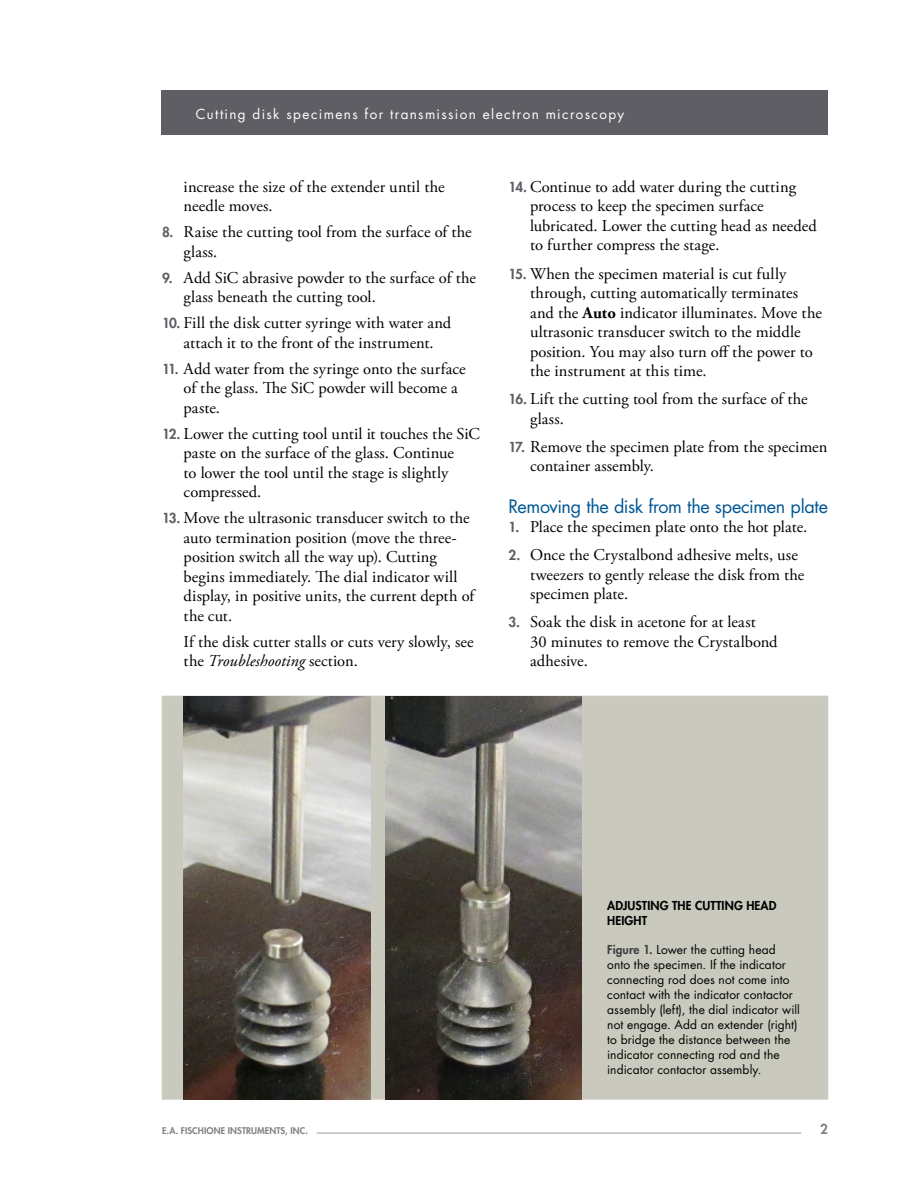
<style>
.page{position:relative;width:918px;height:1188px;background:#fff}
.page>*{position:absolute;margin:0;border:0;box-sizing:border-box;transform-origin:0 0}
.Head_1{font:18px "Futura Std";letter-spacing:-.02em;color:#005695}
.Numbered_graph{font:16.5px/19.5px "Adobe Garamond Pro";letter-spacing:.005em;color:#000}
.Running_Header__Book{font:13.5px "Futura Std";letter-spacing:.105em;color:#fff}
.t1{font:800 13.5px "Futura Std";color:#808285}
.Callout_Box_Text_Bla{font:12px/15px "Futura Std";letter-spacing:.01em;color:#000}
.Callout_Box_Text_Bla-2{font:800 12px/15px "Futura Std";letter-spacing:.01em;color:#000}
.t2{font:800 9px "Futura Std";letter-spacing:.015em;color:#808285}
.s1{font-family:"Futura Std";font-weight:800;font-size:13.5px;color:#5f5e65}
.s2{font-style:italic}
.s3{font-weight:700}
.s4{font-weight:800;color:#414042}
</style>
<div class="page">
<hr style="left:317px;top:1132px;width:484px;height:2px;background:#bcbec0">
<div style="left:162px;top:90px;width:666px;height:45px;background:#5f5e65"></div>
<div style="left:162px;top:696px;width:666px;height:403px;background:#cac9be"></div>
<img style="left:184px;top:696px;width:186px;height:403px">
<img style="left:386px;top:696px;width:196px;height:403px">
<p class="Running_Header__Book" style="left:196px;top:106px;width:430px">Cutting disk specimens for transmission electron microscopy</p>
<p class="Numbered_graph" style="left:184px;top:178px;width:263px">increase the size of the extender until the needle moves.</p>
<p class="Numbered_graph" style="left:184px;top:223px;width:290px;text-indent:-22px"><span class="s1">8.</span> Raise the cutting tool from the surface of the glass.</p>
<p class="Numbered_graph" style="left:184px;top:269px;width:294px;text-indent:-22px"><span class="s1">9.</span> Add SiC abrasive powder to the surface of the glass beneath the cutting tool.</p>
<p class="Numbered_graph" style="left:162px;top:314px;width:291px;text-align:center"><span class="s1">10.</span> Fill the disk cutter syringe with water and attach it to the front of the instrument.</p>
<p class="Numbered_graph" style="left:184px;top:359px;width:284px;text-indent:-22px"><span class="s1">11.</span> Add water from the syringe onto the surface of the glass. The SiC powder will become a paste.</p>
<p class="Numbered_graph" style="left:184px;top:424px;width:298px;text-indent:-22px"><span class="s1">12.</span> Lower the cutting tool until it touches the SiC paste on the surface of the glass. Continue<br>to lower the tool until the stage is slightly compressed.</p>
<p class="Numbered_graph" style="left:184px;top:509px;width:292px;text-indent:-22px"><span class="s1">13.</span> Move the ultrasonic transducer switch to the auto termination position (move the three&shy;position switch all the way up). Cutting begins immediately. The dial indicator will display, in positive units, the current depth of the cut.</p>
<p class="Numbered_graph" style="left:184px;top:632px;width:291px">If the disk cutter stalls or cuts very slowly, see the <span class="s2">Troubleshooting</span> section.</p>
<p class="Numbered_graph" style="left:530px;top:178px;width:288px;text-indent:-22px"><span class="s1">14.</span> Continue to add water during the cutting process to keep the specimen surface lubricated. Lower the cutting head as needed to further compress the stage.</p>
<p class="Numbered_graph" style="left:530px;top:264px;width:293px;text-indent:-22px"><span class="s1">15.</span> When the specimen material is cut fully through, cutting automatically terminates and the <span class="s3">Auto</span> indicator illuminates. Move the ultrasonic transducer switch to the middle position. You may also turn off the power to the instrument at this time.</p>
<p class="Numbered_graph" style="left:530px;top:390px;width:279px;text-indent:-22px"><span class="s1">16.</span> Lift the cutting tool from the surface of the glass.</p>
<p class="Numbered_graph" style="left:530px;top:437px;width:299px;text-indent:-22px"><span class="s1">17.</span> Remove the specimen plate from the specimen container assembly.</p>
<p class="Head_1" style="left:508px;top:495px;width:321px">Removing the disk from the specimen plate</p>
<p class="Numbered_graph" style="left:508px;top:518px;width:300px"><span class="s1">1.</span> Place the specimen plate onto the hot plate.</p>
<p class="Numbered_graph" style="left:530px;top:546px;width:276px;text-indent:-22px"><span class="s1">2.</span> Once the Crystalbond adhesive melts, use tweezers to gently release the disk from the specimen plate.</p>
<p class="Numbered_graph" style="left:530px;top:613px;width:249px;text-indent:-22px"><span class="s1">3.</span> Soak the disk in acetone for at least<br>30 minutes to remove the Crystalbond adhesive.</p>
<p class="Callout_Box_Text_Bla-2" style="left:607px;top:898px;width:171px">ADJUSTING THE CUTTING HEAD<br>HEIGHT</p>
<p class="Callout_Box_Text_Bla" style="left:607px;top:942px;width:194px"><span class="s4">Figure 1.</span> Lower the cutting head onto the specimen. If the indicator connecting rod does not come into contact with the indicator contactor assembly (left), the dial indicator will not engage. Add an extender (right) to bridge the distance between the indicator connecting rod and the indicator contactor assembly.</p>
<p class="t2" style="left:162px;top:1125px;width:148px">E.A. FISCHIONE INSTRUMENTS, INC.</p>
<p class="t1" style="left:820px;top:1120px;width:9px">2</p>
</div>
